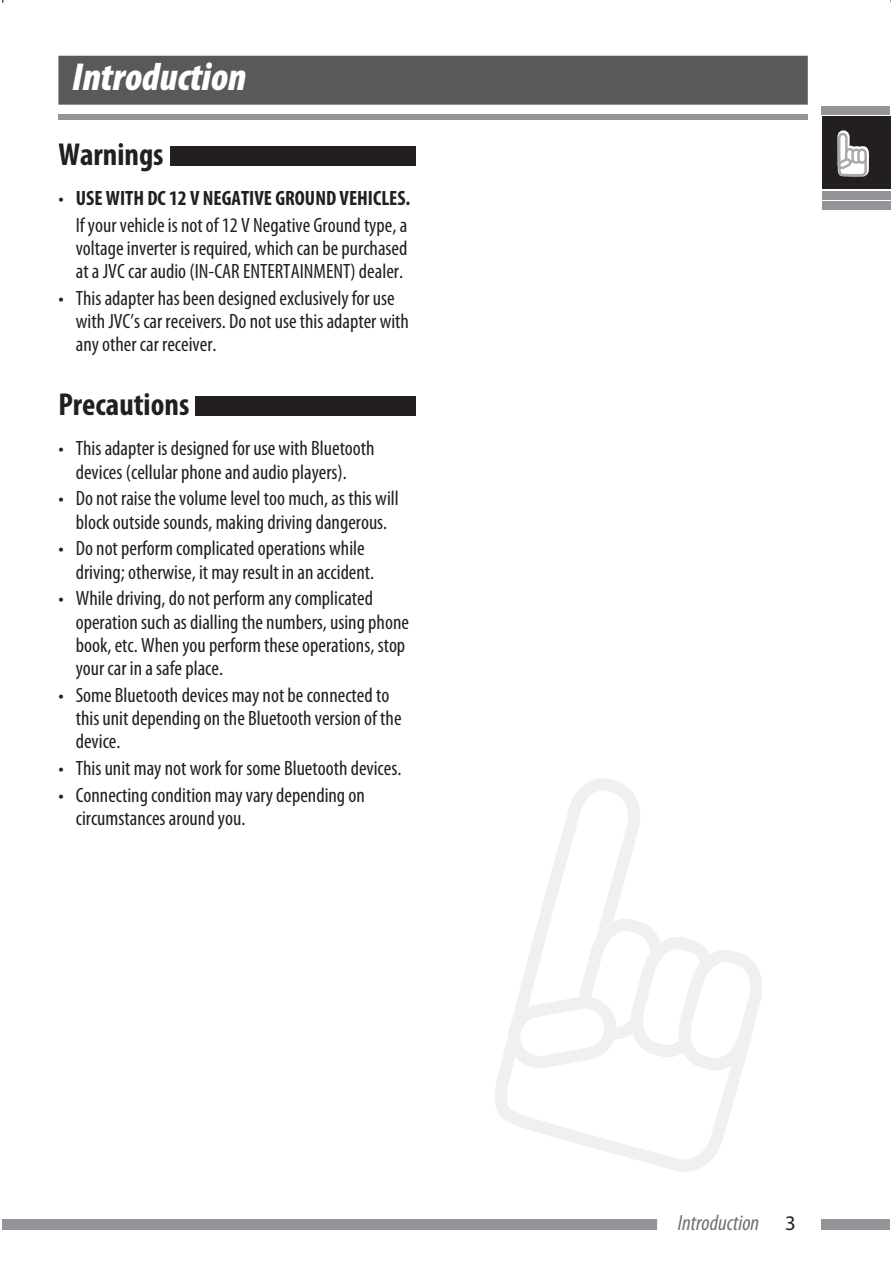
<style>
.page{position:relative;width:893px;height:1263px;background:#fff}
.page>*{position:absolute;margin:0;border:0;box-sizing:border-box;transform-origin:0 0}
.t1{font:italic 900 condensed 39.15px "Myriad Pro";color:#fff}
.t2{font:700 condensed 31.8px "Myriad Pro";color:#231f20}
.t3{font:italic condensed 22.05px "Myriad Pro";color:#6d6f71}
.t4{font:condensed 20.85px/23.2px "Myriad Pro";color:#231f20}
.t5{font:20.85px "Myriad Pro";color:#231f20}
.s1{font-weight:700}
</style>
<div class="page">
<div style="left:821px;top:106px;width:69px;height:8px;background:#939598"></div>
<div style="left:822px;top:191px;width:68px;height:8px;background:#939598"></div>
<div style="left:822px;top:202px;width:68px;height:8px;background:#939598"></div>
<div style="left:822px;top:117px;width:68px;height:72px;background:#231f20"></div>
<svg style="left:833px;top:114px;width:38px;height:63px"></svg>
<div style="left:58px;top:114px;width:749px;height:6px;background:#929497"></div>
<div style="left:58px;top:56px;width:749px;height:49px;background:#58595b"></div>
<div style="left:170px;top:146px;width:246px;height:19px;background:#231f20"></div>
<div style="left:195px;top:397px;width:221px;height:19px;background:#231f20"></div>
<svg style="left:3px;top:778px;width:887px;height:452px"></svg>
<h1 class="t1" style="left:72px;top:63px;width:176px">Introduction</h1>
<h2 class="t2" style="left:58px;top:142px;width:107px">Warnings</h2>
<p class="t4" style="left:58px;top:186px;width:353px;line-height:26.7px;text-align:right">• <span class="s1">USE WITH DC 12 V NEGATIVE GROUND VEHICLES.<br></span>If your vehicle is not of 12 V Negative Ground type, a</p>
<p class="t4" style="left:76px;top:238px;width:333px">voltage inverter is required, which can be purchased at a JVC car audio (IN-CAR ENTERTAINMENT) dealer.</p>
<p class="t4" style="left:76px;top:288px;width:335px;text-indent:-17px">• This adapter has been designed exclusively for use with JVC’s car receivers. Do not use this adapter with any other car receiver.</p>
<h2 class="t2" style="left:58px;top:393px;width:132px">Precautions</h2>
<p class="t4" style="left:58px;top:438px;width:318px;text-align:center">• This adapter is designed for use with Bluetooth devices (cellular phone and audio players).</p>
<p class="t4" style="left:58px;top:488px;width:342px;text-align:center">• Do not raise the volume level too much, as this will block outside sounds, making driving dangerous.</p>
<p class="t4" style="left:76px;top:538px;width:300px;text-indent:-17px">• Do not perform complicated operations while driving; otherwise, it may result in an accident.</p>
<p class="t4" style="left:76px;top:588px;width:335px;text-indent:-17px">• While driving, do not perform any complicated operation such as dialling the numbers, using phone book, etc. When you perform these operations, stop your car in a safe place.</p>
<p class="t4" style="left:76px;top:685px;width:327px;text-indent:-17px">• Some Bluetooth devices may not be connected to this unit depending on the Bluetooth version of the device.</p>
<p class="t4" style="left:58px;top:758px;width:344px">• This unit may not work for some Bluetooth devices.</p>
<p class="t4" style="left:76px;top:785px;width:290px;text-indent:-17px">• Connecting condition may vary depending on circumstances around you.</p>
<p class="t3" style="left:678px;top:1214px;width:83px">Introduction</p>
<p class="t5" style="left:785px;top:1214px;width:12px">3</p>
</div>
